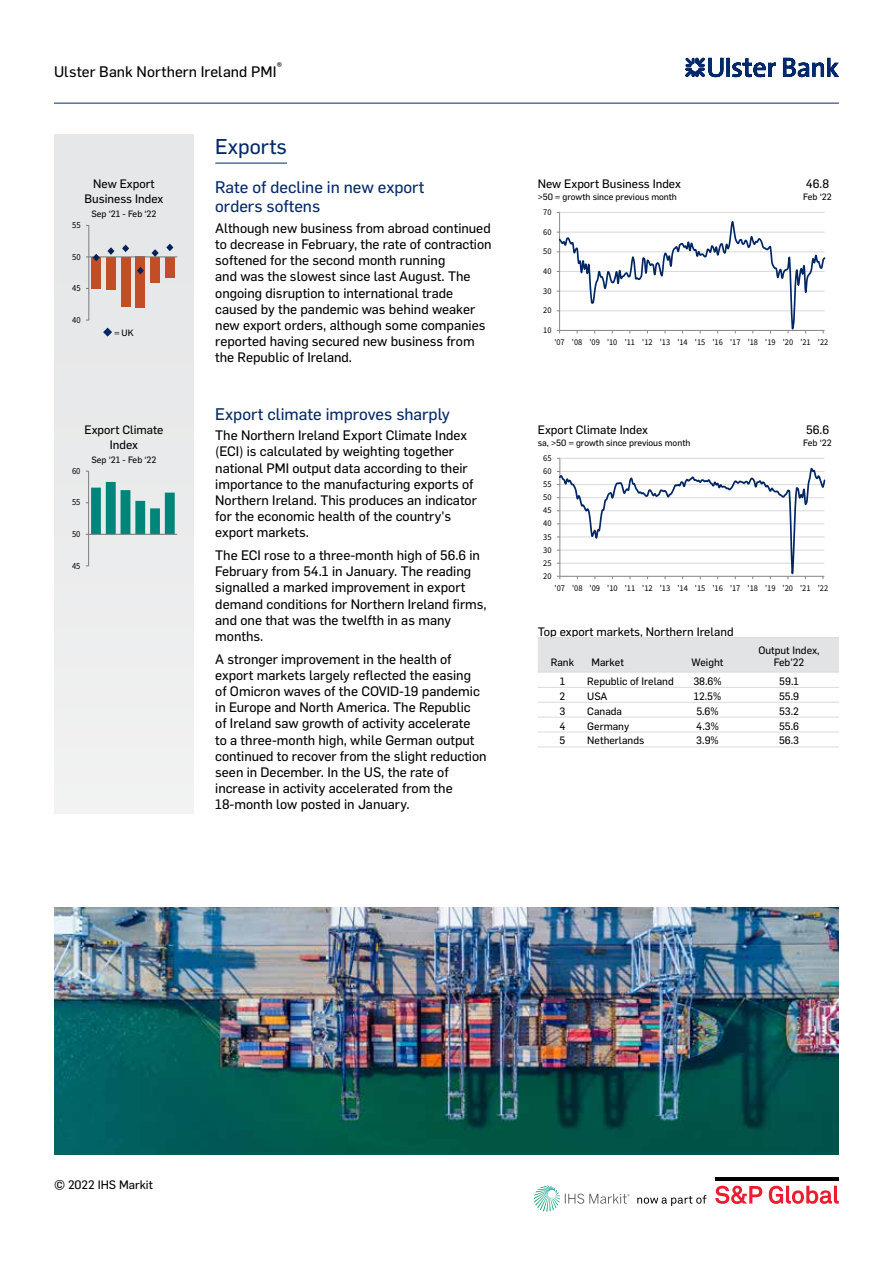
<style>
.page{position:relative;width:893px;height:1263px;background:#fff}
.page>*{position:absolute;margin:0;border:0;box-sizing:border-box;transform-origin:0 0}
.t1{font:21px "Flama Basic";color:#03296a}
.t2{font:16.5px/19.8px "Flama Basic";color:#03296a}
.t3{font:15px "Flama Basic";letter-spacing:.005em;color:#000}
.t4{font:13.5px/16.2px "Flama Basic";color:#000}
.t5{font:12px/14.4px "Flama Basic";color:#000;text-align:center}
.t6{font:10.5px/12.6px "Flama Basic";color:#000;text-align:center}
.t7{font:9.3px "Source Sans Pro";letter-spacing:.005em;color:#000;scale:.92 1}
.t8{font:9.3px "Source Sans Pro";letter-spacing:.005em;color:#000;scale:.93 1}
.t9{font:9px "Flama Basic";color:#000}
.t10{font:8.85px "Source Sans Pro";letter-spacing:-.005em;color:#000;scale:.96 1}
.t11{font:8.85px "Source Sans Pro";letter-spacing:-.005em;color:#000;scale:.95 1}
</style>
<div class="page">
<hr style="left:54px;top:103px;width:785px;height:1px;background:#03296a">
<hr style="left:54px;top:1154px;width:785px;height:1px;background:#03296a">
<svg style="left:685px;top:58px;width:154px;height:19px"></svg>
<svg style="left:715px;top:1185px;width:124px;height:19px"></svg>
<hr style="left:715px;top:1177px;width:124px;height:3px;background:#000">
<svg style="left:637px;top:1195px;width:69px;height:11px"></svg>
<svg style="left:534px;top:1185px;width:96px;height:27px"></svg>
<div style="left:54px;top:134px;width:140px;height:680px;background:#e6e7e8"></div>
<img style="left:54px;top:908px;width:785px;height:246px">
<hr style="left:88px;top:471px;width:1px;height:95px;background:#868686">
<svg style="left:86px;top:482px;width:89px;height:53px"></svg>
<hr style="left:89px;top:534px;width:88px;height:1px;background:#868686">
<hr style="left:215px;top:163px;width:72px;height:1px;background:#03296a">
<hr style="left:560px;top:458px;width:264px;height:1px;background:#d9d9d9">
<hr style="left:560px;top:458px;width:1px;height:118px;background:#868686">
<svg style="left:557px;top:465px;width:268px;height:114px"></svg>
<hr style="left:538px;top:687px;width:49px;height:1px;background:#dadbdc">
<hr style="left:587px;top:687px;width:89px;height:1px;background:#dadbdc">
<hr style="left:676px;top:687px;width:63px;height:1px;background:#dadbdc">
<hr style="left:739px;top:687px;width:100px;height:1px;background:#dadbdc">
<hr style="left:538px;top:702px;width:49px;height:1px;background:#dadbdc">
<hr style="left:587px;top:702px;width:89px;height:1px;background:#dadbdc">
<hr style="left:676px;top:702px;width:63px;height:1px;background:#dadbdc">
<hr style="left:739px;top:702px;width:100px;height:1px;background:#dadbdc">
<hr style="left:538px;top:717px;width:49px;height:1px;background:#dadbdc">
<hr style="left:587px;top:717px;width:89px;height:1px;background:#dadbdc">
<hr style="left:676px;top:717px;width:63px;height:1px;background:#dadbdc">
<hr style="left:739px;top:717px;width:100px;height:1px;background:#dadbdc">
<hr style="left:538px;top:732px;width:49px;height:1px;background:#dadbdc">
<hr style="left:587px;top:732px;width:89px;height:1px;background:#dadbdc">
<hr style="left:676px;top:732px;width:63px;height:1px;background:#dadbdc">
<hr style="left:739px;top:732px;width:100px;height:1px;background:#dadbdc">
<hr style="left:538px;top:746px;width:49px;height:1px;background:#dadbdc">
<hr style="left:676px;top:746px;width:63px;height:1px;background:#dadbdc">
<hr style="left:739px;top:746px;width:100px;height:1px;background:#dadbdc">
<hr style="left:587px;top:746px;width:89px;height:1px;background:#dadbdc">
<div style="left:538px;top:638px;width:301px;height:34px;background:#e2e3e4"></div>
<hr style="left:538px;top:637px;width:49px;height:1px;background:#dadbdc">
<hr style="left:587px;top:637px;width:89px;height:1px;background:#dadbdc">
<hr style="left:676px;top:637px;width:63px;height:1px;background:#dadbdc">
<hr style="left:739px;top:637px;width:100px;height:1px;background:#dadbdc">
<hr style="left:538px;top:672px;width:49px;height:1px;background:#dadbdc">
<hr style="left:587px;top:672px;width:89px;height:1px;background:#dadbdc">
<hr style="left:676px;top:672px;width:63px;height:1px;background:#dadbdc">
<hr style="left:739px;top:672px;width:100px;height:1px;background:#dadbdc">
<hr style="left:560px;top:212px;width:265px;height:1px;background:#d9d9d9">
<hr style="left:559px;top:212px;width:1px;height:118px;background:#868686">
<svg style="left:557px;top:219px;width:268px;height:114px"></svg>
<div style="left:91px;top:257px;width:10px;height:31px;background:#c14e27"></div>
<div style="left:106px;top:257px;width:10px;height:32px;background:#c14e27"></div>
<div style="left:121px;top:257px;width:10px;height:49px;background:#c14e27"></div>
<div style="left:135px;top:257px;width:10px;height:51px;background:#c14e27"></div>
<div style="left:150px;top:257px;width:10px;height:25px;background:#c14e27"></div>
<div style="left:165px;top:257px;width:10px;height:20px;background:#c14e27"></div>
<hr style="left:89px;top:225px;width:1px;height:95px;background:#868686">
<hr style="left:89px;top:257px;width:88px;height:1px;background:#868686">
<svg style="left:86px;top:254px;width:14px;height:7px"></svg>
<svg style="left:107px;top:247px;width:8px;height:8px"></svg>
<svg style="left:122px;top:245px;width:7px;height:7px"></svg>
<svg style="left:137px;top:267px;width:7px;height:7px"></svg>
<svg style="left:152px;top:249px;width:7px;height:8px"></svg>
<svg style="left:166px;top:244px;width:7px;height:7px"></svg>
<svg style="left:103px;top:328px;width:9px;height:9px"></svg>
<p class="t6" style="left:277px;top:59px;width:7px">®</p>
<p class="t3" style="left:54px;top:61px;width:224px">Ulster Bank Northern Ireland PMI</p>
<p class="t5" style="left:85px;top:176px;width:80px">New Export<br>Business Index</p>
<p class="t8" style="left:72px;top:219px;width:11px">55</p>
<p class="t8" style="left:72px;top:251px;width:11px">50</p>
<p class="t8" style="left:72px;top:282px;width:11px">45</p>
<p class="t8" style="left:72px;top:314px;width:11px">40</p>
<p class="t9" style="left:92px;top:208px;width:66px">Sep ‘21 - Feb ‘22</p>
<p class="t9" style="left:114px;top:327px;width:21px">= UK</p>
<p class="t5" style="left:84px;top:422px;width:81px">Export Climate<br>Index</p>
<p class="t7" style="left:72px;top:465px;width:11px">60</p>
<p class="t7" style="left:72px;top:496px;width:11px">55</p>
<p class="t7" style="left:72px;top:528px;width:11px">50</p>
<p class="t7" style="left:72px;top:560px;width:11px">45</p>
<p class="t9" style="left:92px;top:454px;width:66px">Sep ‘21 - Feb ‘22</p>
<h1 class="t1" style="left:215px;top:132px;width:73px">Exports</h1>
<p class="t2" style="left:215px;top:176px;width:211px">Rate of decline in new export orders softens</p>
<p class="t4" style="left:215px;top:219px;width:278px">Although new business from abroad continued to decrease in February, the rate of contraction softened for the second month running<br>and was the slowest since last August. The ongoing disruption to international trade caused by the pandemic was behind weaker new export orders, although some companies reported having secured new business from the Republic of Ireland.</p>
<p class="t2" style="left:215px;top:403px;width:236px">Export climate improves sharply</p>
<p class="t4" style="left:215px;top:426px;width:263px">The Northern Ireland Export Climate Index (ECI) is calculated by weighting together national PMI output data according to their importance to the manufacturing exports of Northern Ireland. This produces an indicator for the economic health of the country's export markets.</p>
<p class="t4" style="left:215px;top:546px;width:273px">The ECI rose to a three-month high of 56.6 in February from 54.1 in January. The reading signalled a marked improvement in export demand conditions for Northern Ireland firms, and one that was the twelfth in as many months.</p>
<p class="t4" style="left:215px;top:650px;width:273px">A stronger improvement in the health of export markets largely reflected the easing<br>of Omicron waves of the COVID-19 pandemic in Europe and North America. The Republic<br>of Ireland saw growth of activity accelerate<br>to a three-month high, while German output continued to recover from the slight reduction seen in December. In the US, the rate of increase in activity accelerated from the 18-month low posted in January.</p>
<p class="t5" style="left:806px;top:176px;width:25px">46.8</p>
<p class="t5" style="left:538px;top:176px;width:145px">New Export Business Index</p>
<p class="t9" style="left:538px;top:191px;width:141px">&gt;50 = growth since previous month</p>
<p class="t9" style="left:803px;top:191px;width:30px">Feb ‘22</p>
<p class="t11" style="left:543px;top:207px;width:10px">70</p>
<p class="t11" style="left:543px;top:226px;width:10px">60</p>
<p class="t11" style="left:543px;top:246px;width:10px">50</p>
<p class="t11" style="left:543px;top:266px;width:10px">40</p>
<p class="t11" style="left:543px;top:285px;width:10px">30</p>
<p class="t11" style="left:543px;top:305px;width:10px">20</p>
<p class="t11" style="left:543px;top:325px;width:10px">10</p>
<p class="t11" style="left:554px;top:336px;width:290px">'07 '08 '09 '10 '11 '12 '13 '14 '15 '16 '17 '18 '19 '20 '21 '22</p>
<p class="t5" style="left:538px;top:422px;width:112px">Export Climate Index</p>
<p class="t9" style="left:538px;top:437px;width:154px">sa, &gt;50 = growth since previous month</p>
<p class="t10" style="left:543px;top:452px;width:10px">65</p>
<p class="t10" style="left:543px;top:466px;width:10px">60</p>
<p class="t10" style="left:543px;top:479px;width:10px">55</p>
<p class="t10" style="left:543px;top:492px;width:10px">50</p>
<p class="t10" style="left:543px;top:505px;width:10px">45</p>
<p class="t10" style="left:543px;top:518px;width:10px">40</p>
<p class="t10" style="left:543px;top:531px;width:10px">35</p>
<p class="t10" style="left:543px;top:544px;width:10px">30</p>
<p class="t10" style="left:543px;top:557px;width:10px">25</p>
<p class="t10" style="left:543px;top:570px;width:10px">20</p>
<p class="t5" style="left:806px;top:422px;width:25px">56.6</p>
<p class="t9" style="left:803px;top:437px;width:30px">Feb ‘22</p>
<p class="t10" style="left:555px;top:582px;width:287px">'07 '08 '09 '10 '11 '12 '13 '14 '15 '16 '17 '18 '19 '20 '21 '22</p>
<p class="t5" style="left:538px;top:624px;width:197px">Top export markets, Northern Ireland</p>
<p class="t6" style="left:551px;top:655px;width:25px">Rank</p>
<p class="t6" style="left:592px;top:655px;width:34px">Market</p>
<p class="t6" style="left:692px;top:655px;width:33px">Weight</p>
<p class="t6" style="left:758px;top:643px;width:63px">Output Index,<br>Feb'22</p>
<p class="t6" style="left:560px;top:674px;width:7px">1</p>
<p class="t6" style="left:587px;top:674px;width:88px">Republic of Ireland</p>
<p class="t6" style="left:693px;top:674px;width:30px">38.6%</p>
<p class="t6" style="left:779px;top:674px;width:21px">59.1</p>
<p class="t6" style="left:560px;top:689px;width:7px">2</p>
<p class="t6" style="left:587px;top:689px;width:22px">USA</p>
<p class="t6" style="left:694px;top:689px;width:29px">12.5%</p>
<p class="t6" style="left:779px;top:689px;width:22px">55.9</p>
<p class="t6" style="left:560px;top:704px;width:7px">3</p>
<p class="t6" style="left:587px;top:704px;width:36px">Canada</p>
<p class="t6" style="left:696px;top:704px;width:24px">5.6%</p>
<p class="t6" style="left:779px;top:704px;width:21px">53.2</p>
<p class="t6" style="left:559px;top:719px;width:8px">4</p>
<p class="t6" style="left:587px;top:719px;width:43px">Germany</p>
<p class="t6" style="left:696px;top:719px;width:24px">4.3%</p>
<p class="t6" style="left:779px;top:719px;width:22px">55.6</p>
<p class="t6" style="left:560px;top:734px;width:7px">5</p>
<p class="t6" style="left:587px;top:734px;width:59px">Netherlands</p>
<p class="t6" style="left:696px;top:734px;width:24px">3.9%</p>
<p class="t6" style="left:779px;top:734px;width:22px">56.3</p>
<p class="t5" style="left:54px;top:1176px;width:100px">© 2022 IHS Markit</p>
</div>
